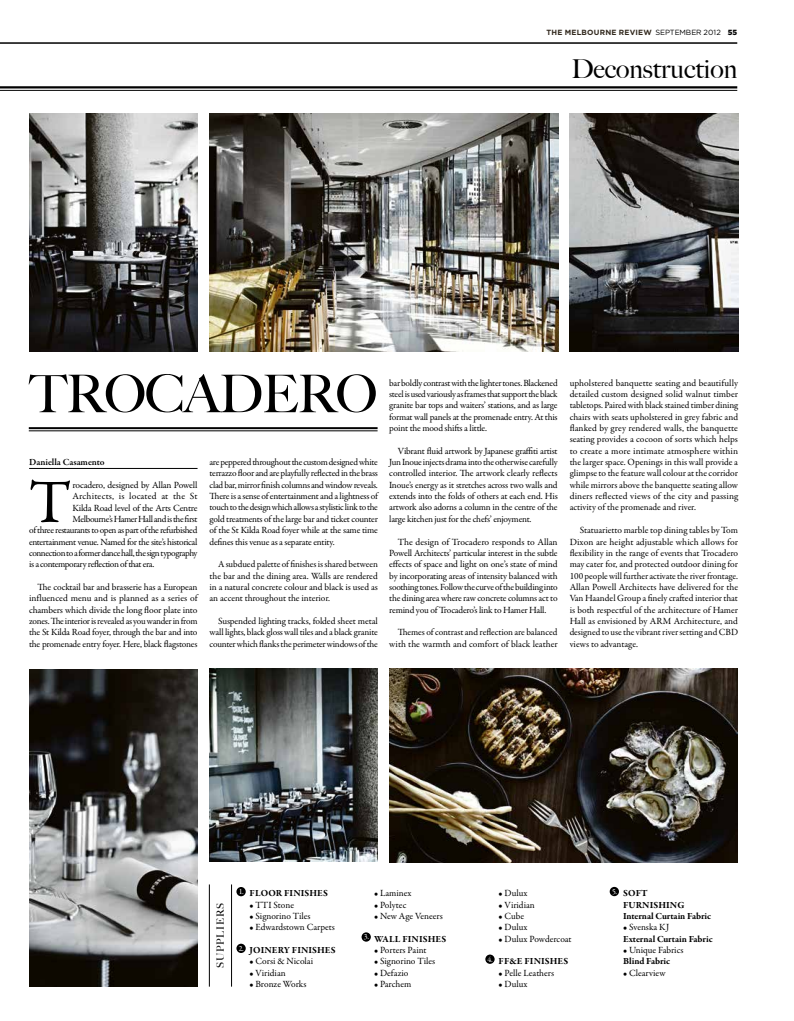
<style>
.page{position:relative;width:794px;height:1021px;background:#fff}
.page>*{position:absolute;margin:0;border:0;box-sizing:border-box;transform-origin:0 0}
.t1{font:62px "Garamond Premr Pro";color:#000}
.t2{font:500 52px "Big Caslon";letter-spacing:-.02em;color:#000}
.t3{font:500 26px "Big Caslon";color:#000}
.t4{font:500 10px "Big Caslon";letter-spacing:.08em;color:#000}
.t5{font:9.5px/11.3px "Garamond Premr Pro";letter-spacing:-.015em;color:#000;text-align:justify}
.t6{font:9.5px "Garamond Premr Pro";letter-spacing:-.045em;color:#000}
.t7{font:700 9.5px/11.3px "Garamond Premr Pro";letter-spacing:.01em;color:#000}
.t8{font:9.5px "Garamond Premr Pro";letter-spacing:-.04em;color:#000}
.t9{font:9.5px "Garamond Premr Pro";letter-spacing:.015em;color:#000}
.t10{font:600 9.5px "Garamond Premr Pro";color:#000}
.t11{font:9.5px "Garamond Premr Pro";letter-spacing:.005em;color:#000}
.t12{font:8px "Garamond Premr Pro";color:#fff}
.t13{font:700 7.5px "Gotham";letter-spacing:.025em;color:#332a1f}
.s1{font-family:"Gotham Rounded";font-weight:400;color:#000}
.s2{font-weight:900;color:#000}
</style>
<div class="page">
<hr style="left:0;top:86px;width:737px;height:2px;background:#000">
<hr style="left:0;top:90px;width:737px;height:1px;background:#000">
<hr style="left:0;top:42px;width:737px;height:2px;background:#000">
<hr style="left:29px;top:468px;width:168px;height:1px;background:#000">
<hr style="left:29px;top:427px;width:348px;height:2px;background:#000">
<hr style="left:29px;top:430px;width:348px;height:1px;background:#000">
<div style="left:236px;top:887px;width:10px;height:9px;background:#000;border-radius:50%"></div>
<svg style="left:236px;top:943px;width:10px;height:10px"></svg>
<hr style="left:209px;top:884px;width:1px;height:102px;background:#000">
<hr style="left:231px;top:884px;width:1px;height:102px;background:#000">
<img style="left:569px;top:113px;width:169px;height:239px">
<img style="left:389px;top:668px;width:348px;height:194px">
<img style="left:209px;top:113px;width:349px;height:239px">
<img style="left:29px;top:113px;width:169px;height:239px">
<img style="left:209px;top:668px;width:169px;height:193px">
<img style="left:29px;top:669px;width:169px;height:317px">
<div style="left:361px;top:932px;width:10px;height:9px;background:#000;border-radius:50%"></div>
<div style="left:485px;top:954px;width:9px;height:9px;background:#000;border-radius:50%"></div>
<svg style="left:609px;top:886px;width:10px;height:10px"></svg>
<p class="t13" style="left:546px;top:28px;width:192px">the MELBOURNE REVIEW <span class="s1">SEPTEMBER 2012</span> <span class="s2">55</span></p>
<h3 class="t3" style="left:571px;top:53px;width:167px">Deconstruction</h3>
<h2 class="t2" style="left:29px;top:363px;width:350px">Trocadero</h2>
<p class="t5" style="left:389px;top:377px;width:170px">bar boldly contrast with the lighter tones. Blackened steel is used variously as frames that support the black granite bar tops and waiters’ stations, and as large format wall panels at the promenade entry. At this point the mood shifts a little.</p>
<p class="t5" style="left:389px;top:445px;width:170px;text-indent:9px">Vibrant fluid artwork by Japanese graffiti artist Jun Inoue injects drama into the otherwise carefully controlled interior. The artwork clearly reflects Inoue’s energy as it stretches across two walls and extends into the folds of others at each end. His artwork also adorns a column in the centre of the large kitchen just for the chefs’ enjoyment.</p>
<p class="t5" style="left:389px;top:536px;width:170px;text-indent:9px">The design of Trocadero responds to Allan Powell Architects’ particular interest in the subtle effects of space and light on one’s state of mind by incorporating areas of intensity balanced with soothing tones. Follow the curve of the building into the dining area where raw concrete columns act to remind you of Trocadero’s link to Hamer Hall.</p>
<p class="t5" style="left:389px;top:627px;width:170px;text-align:right">Themes of contrast and reflection are balanced with the warmth and comfort of black leather</p>
<p class="t5" style="left:209px;top:456px;width:170px">are peppered throughout the custom designed white terrazzo floor and are playfully reflected in the brass clad bar, mirror finish columns and window reveals.<br>There is a sense of entertainment and a lightness of touch to the design which allows a stylistic link to the gold treatments of the large bar and ticket counter of the St Kilda Road foyer while at the same time defines this venue as a separate entity.</p>
<p class="t5" style="left:209px;top:559px;width:170px;text-indent:9px">A subdued palette of finishes is shared between the bar and the dining area. Walls are rendered in a natural concrete colour and black is used as an accent throughout the interior.</p>
<p class="t5" style="left:209px;top:615px;width:170px;text-indent:9px">Suspended lighting tracks, folded sheet metal wall lights, black gloss wall tiles and a black granite counter which flanks the perimeter windows of the</p>
<p class="t10" style="left:29px;top:456px;width:77px">Daniella Casamento</p>
<h1 class="t1" style="left:29px;top:465px;width:43px">T</h1>
<p class="t5" style="left:72px;top:479px;width:127px">rocadero, designed by Allan Powell</p>
<p class="t9" style="left:72px;top:490px;width:126px">Architects, is located at the St</p>
<p class="t5" style="left:72px;top:502px;width:126px">Kilda Road level of the Arts Centre</p>
<p class="t8" style="left:72px;top:513px;width:126px">Melbourne’s Hamer Hall and is the first</p>
<p class="t6" style="left:29px;top:524px;width:170px">of three restaurants to open as part of the refurbished</p>
<p class="t8" style="left:29px;top:536px;width:170px">entertainment venue. Named for the site’s historical</p>
<p class="t6" style="left:29px;top:547px;width:170px">connection to a former dance hall, the sign typography</p>
<p class="t6" style="left:29px;top:558px;width:127px">is a contemporary reflection of that era.</p>
<p class="t5" style="left:29px;top:581px;width:170px;text-indent:9px">The cocktail bar and brasserie has a European influenced menu and is planned as a series of chambers which divide the long floor plate into zones. The interior is revealed as you wander in from the St Kilda Road foyer, through the bar and into the promenade entry foyer. Here, black flagstones</p>
<p class="t5" style="left:569px;top:377px;width:170px">upholstered banquette seating and beautifully detailed custom designed solid walnut timber tabletops. Paired with black stained timber dining chairs with seats upholstered in grey fabric and flanked by grey rendered walls, the banquette seating provides a cocoon of sorts which helps to create a more intimate atmosphere within the larger space. Openings in this wall provide a glimpse to the feature wall colour at the corridor while mirrors above the banquette seating allow diners reflected views of the city and passing activity of the promenade and river.</p>
<p class="t5" style="left:569px;top:524px;width:170px;text-indent:10px">Statuarietto marble top dining tables by Tom Dixon are height adjustable which allows for flexibility in the range of events that Trocadero may cater for, and protected outdoor dining for 100 people will further activate the river frontage.<br>Allan Powell Architects have delivered for the Van Haandel Group a finely crafted interior that is both respectful of the architecture of Hamer Hall as envisioned by ARM Architecture, and designed to use the vibrant river setting and CBD views to advantage.</p>
<p class="t4" style="left:214px;top:968px;width:64px;rotate:-90deg">Suppliers</p>
<p class="t12" style="left:239px;top:886px;width:7px">1.</p>
<p class="t7" style="left:249px;top:887px;width:80px">FLOOR FINISHES</p>
<p class="t5" style="left:249px;top:899px;width:46px">• TTI Stone</p>
<p class="t5" style="left:249px;top:910px;width:63px">• Signorino Tiles</p>
<p class="t5" style="left:249px;top:921px;width:87px">• Edwardstown Carpets</p>
<p class="t7" style="left:249px;top:944px;width:88px">JOINERY FINISHES</p>
<p class="t5" style="left:249px;top:955px;width:65px">• Corsi &amp; Nicolai</p>
<p class="t5" style="left:249px;top:967px;width:38px">• Viridian</p>
<p class="t5" style="left:249px;top:978px;width:59px">• Bronze Works</p>
<p class="t12" style="left:239px;top:943px;width:7px">2.</p>
<p class="t5" style="left:374px;top:887px;width:39px">• Laminex</p>
<p class="t5" style="left:374px;top:899px;width:34px">• Polytec</p>
<p class="t5" style="left:374px;top:910px;width:70px">• New Age Veneers</p>
<p class="t7" style="left:374px;top:933px;width:74px">WALL FINISHES</p>
<p class="t5" style="left:374px;top:944px;width:54px">• Porters Paint</p>
<p class="t5" style="left:374px;top:955px;width:63px">• Signorino Tiles</p>
<p class="t11" style="left:374px;top:966px;width:36px">• Defazio</p>
<p class="t5" style="left:374px;top:978px;width:39px">• Parchem</p>
<p class="t12" style="left:364px;top:931px;width:7px">3.</p>
<p class="t5" style="left:498px;top:887px;width:31px">• Dulux</p>
<p class="t5" style="left:498px;top:899px;width:38px">• Viridian</p>
<p class="t5" style="left:498px;top:910px;width:27px">• Cube</p>
<p class="t5" style="left:498px;top:921px;width:31px">• Dulux</p>
<p class="t5" style="left:498px;top:933px;width:75px">• Dulux Powdercoat</p>
<p class="t7" style="left:498px;top:955px;width:71px">FF&amp;E FINISHES</p>
<p class="t5" style="left:498px;top:967px;width:57px">• Pelle Leathers</p>
<p class="t5" style="left:498px;top:978px;width:31px">• Dulux</p>
<p class="t12" style="left:487px;top:954px;width:7px">4.</p>
<p class="t12" style="left:612px;top:886px;width:7px">5.</p>
<p class="t7" style="left:623px;top:887px;width:90px">SOFT<br>FURNISHING<br>INTERNAL CURTAIN FABRIC</p>
<p class="t5" style="left:623px;top:921px;width:48px">• Svenska KJ</p>
<p class="t7" style="left:623px;top:933px;width:91px">EXTERNAL CURTAIN FABRIC</p>
<p class="t5" style="left:623px;top:944px;width:62px">• Unique Fabrics</p>
<p class="t7" style="left:623px;top:955px;width:49px">BLIND FABRIC</p>
<p class="t5" style="left:623px;top:967px;width:44px">• Clearview</p>
</div>
